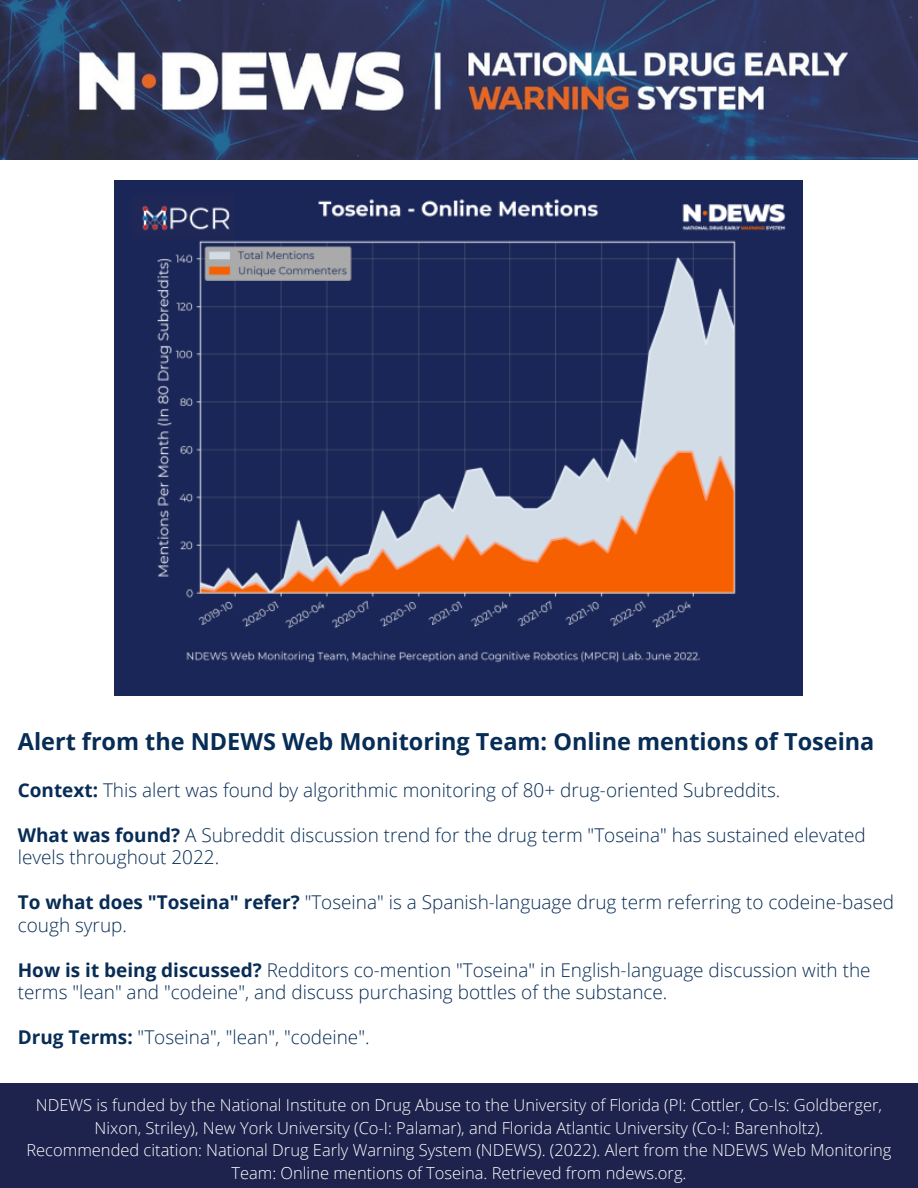
<style>
.page{position:relative;width:918px;height:1188px;background:#fff}
.page>*{position:absolute;margin:0;border:0;box-sizing:border-box;transform-origin:0 0}
.t1{font:700 23.4px "Open Sans";color:#072c55}
.t2{font:300 18.9px/22.5px "Open Sans";color:#072c55}
.t3{font:300 16.5px/22.5px "Open Sans";color:#fff;text-align:center}
.s1{font-weight:700}
</style>
<div class="page">
<div style="left:0;top:1px;width:918px;height:1187px;background:#1e234d"></div>
<img style="left:0;top:0;width:918px;height:160px">
<div style="left:0;top:160px;width:918px;height:922px;background:#fff"></div>
<img style="left:115px;top:180px;width:687px;height:515px">
<p class="t1" style="left:18px;top:725px;width:858px">Alert from the NDEWS Web Monitoring Team: Online mentions of Toseina</p>
<p class="t2" style="left:18px;top:778px;width:764px"><span class="s1">Context:</span> This alert was found by algorithmic monitoring of 80+ drug-oriented Subreddits.</p>
<p class="t2" style="left:18px;top:823px;width:849px"><span class="s1">What was found?</span> A Subreddit discussion trend for the drug term "Toseina" has sustained elevated levels throughout 2022.</p>
<p class="t2" style="left:18px;top:891px;width:878px"><span class="s1">To what does "Toseina" refer?</span> "Toseina" is a Spanish-language drug term referring to codeine-based cough syrup.</p>
<p class="t2" style="left:18px;top:958px;width:854px"><span class="s1">How is it being discussed?</span> Redditors co-mention "Toseina" in English-language discussion with the terms "lean" and "codeine", and discuss purchasing bottles of the substance.</p>
<p class="t2" style="left:18px;top:1026px;width:353px"><span class="s1">Drug Terms:</span> "Toseina", "lean", "codeine".</p>
<p class="t3" style="left:26px;top:1094px;width:867px">NDEWS is funded by the National Institute on Drug Abuse to the University of Florida (PI: Cottler, Co-Is: Goldberger, Nixon, Striley), New York University (Co-I: Palamar), and Florida Atlantic University (Co-I: Barenholtz).<br>Recommended citation: National Drug Early Warning System (NDEWS). (2022). Alert from the NDEWS Web Monitoring Team: Online mentions of Toseina. Retrieved from ndews.org.</p>
</div>
